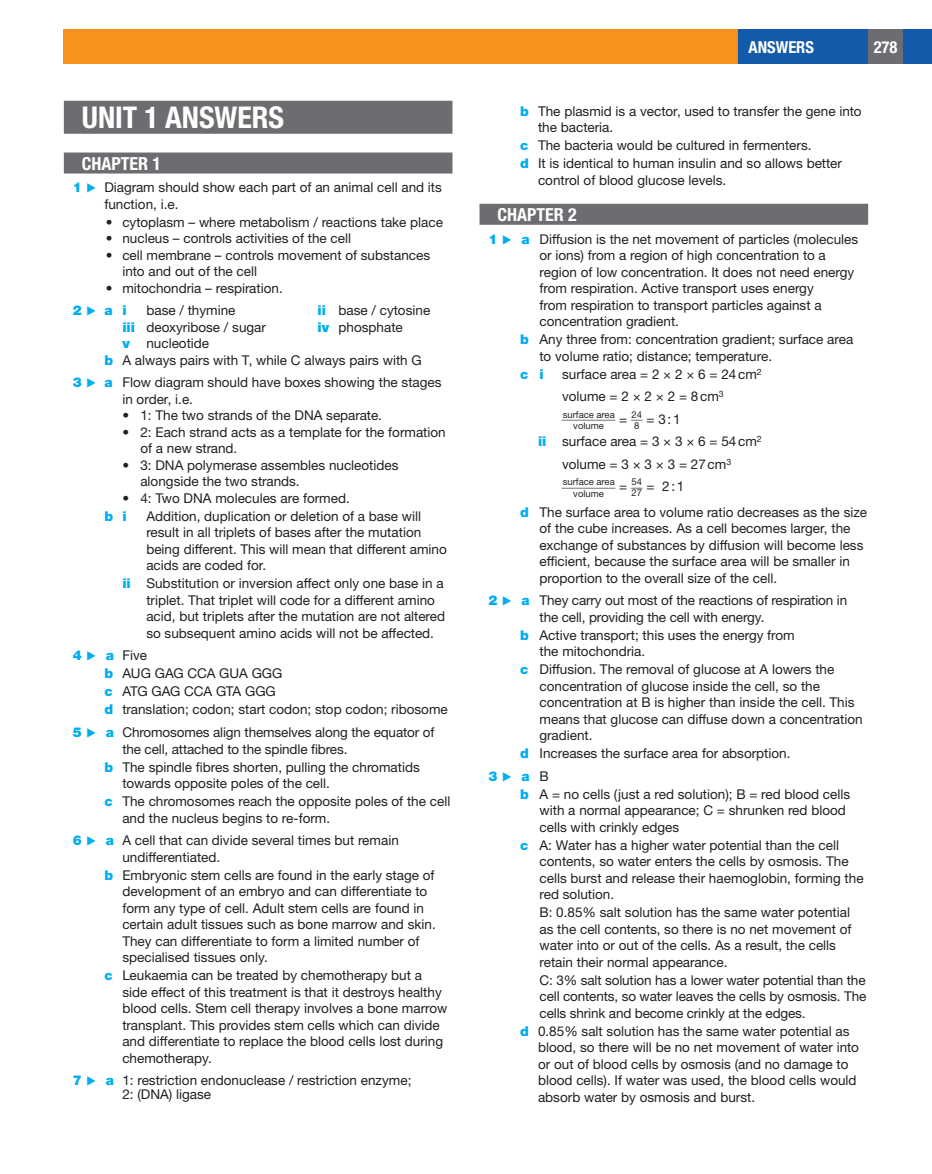
<style>
.page{position:relative;width:932px;height:1174px;background:#fff}
.page>*{position:absolute;margin:0;border:0;box-sizing:border-box;transform-origin:0 0}
.t1{font:700 condensed 30px "Helvetica Neue LTW1 G";color:#fff}
.t2{font:700 condensed 18px "Helvetica Neue LTW1 G";color:#fff}
.t3{font:700 condensed 16.5px "Helvetica Neue LTW1 G";color:#fff}
.t4{font:13.5px/16.5px "Helvetica Neue LTW1 G";color:#231f20}
.t5{font:900 13.5px "Helvetica Neue LT Pro";color:#00aeef}
.t6{font:11.55px "Helvetica Neue LTW1 G";color:#231f20;scale:1.16 1}
.t7{font:9.45px/11.2px "Helvetica Neue LTW1 G";color:#231f20}
.s1{font-family:"Helvetica Neue LT Pro";font-weight:900;color:#00aeef}
.s2{color:#00aeef}
.s3{font-family:"Helvetica Neue LTW1 G";font-weight:400;color:#231f20}
</style>
<div class="page">
<div style="left:64px;top:30px;width:673px;height:34px;background:#f7931d"></div>
<div style="left:737px;top:30px;width:194px;height:34px;background:#135aaa"></div>
<div style="left:868px;top:30px;width:34px;height:34px;background:#6c6d70"></div>
<div style="left:64px;top:101px;width:388px;height:33px;background:#6c6d70"></div>
<div style="left:64px;top:152px;width:388px;height:21px;background:#6c6d70"></div>
<div style="left:479px;top:204px;width:388px;height:21px;background:#6c6d70"></div>
<h1 class="t1" style="left:82px;top:99px;width:204px">UNIT 1 ANSWERS</h1>
<h2 class="t2" style="left:82px;top:153px;width:81px">CHAPTER 1</h2>
<p class="t4" style="left:104px;top:179px;width:339px;text-indent:-31px"><span class="s1">1</span> <span class="s2">▶</span> Diagram should show each part of an animal cell and its function, i.e.</p>
<p class="t4" style="left:106px;top:214px;width:338px">• cytoplasm – where metabolism / reactions take place</p>
<p class="t4" style="left:106px;top:230px;width:247px">• nucleus – controls activities of the cell</p>
<p class="t4" style="left:122px;top:247px;width:309px;text-indent:-16px">• cell membrane – controls movement of substances into and out of the cell</p>
<p class="t4" style="left:106px;top:280px;width:178px">• mitochondria – respiration.</p>
<p class="t5" style="left:73px;top:302px;width:55px">2▶ai</p>
<p class="t4" style="left:146px;top:302px;width:91px">base / thymine</p>
<p class="t4" style="left:317px;top:302px;width:114px"><span class="s1">ii</span> base / cytosine</p>
<p class="t4" style="left:122px;top:319px;width:145px"><span class="s1">iii</span> deoxyribose / sugar</p>
<p class="t4" style="left:317px;top:319px;width:87px"><span class="s1">iv</span> phosphate</p>
<p class="t4" style="left:104px;top:335px;width:319px;text-indent:18px"><span class="s1">v</span> nucleotide<br><span class="s1">b</span> A always pairs with T, while C always pairs with G</p>
<p class="t4" style="left:122px;top:374px;width:320px;text-indent:-49px"><span class="s1">3</span> <span class="s2">▶</span> <span class="s1">a</span> Flow diagram should have boxes showing the stages in order, i.e.</p>
<p class="t4" style="left:122px;top:407px;width:261px">• 1: The two strands of the DNA separate.</p>
<p class="t4" style="left:140px;top:424px;width:307px;text-indent:-18px">• 2: Each strand acts as a template for the formation of a new strand.</p>
<p class="t4" style="left:140px;top:457px;width:259px;text-indent:-18px">• 3: DNA polymerase assembles nucleotides alongside the two strands.</p>
<p class="t4" style="left:122px;top:490px;width:229px">• 4: Two DNA molecules are formed.</p>
<p class="t5" style="left:104px;top:508px;width:24px">b i</p>
<p class="t4" style="left:146px;top:508px;width:302px">Addition, duplication or deletion of a base will result in all triplets of bases after the mutation being different. This will mean that different amino acids are coded for.</p>
<p class="t4" style="left:146px;top:575px;width:300px;text-indent:-24px"><span class="s1">ii</span> Substitution or inversion affect only one base in a triplet. That triplet will code for a different amino acid, but triplets after the mutation are not altered so subsequent amino acids will not be affected.</p>
<p class="t4" style="left:104px;top:646px;width:345px;line-height:18px;text-indent:-31px"><span class="s1">4</span> <span class="s2">▶</span> <span class="s1">a</span> Five<br><span class="s1">b</span> AUG GAG CCA GUA GGG<br><span class="s1">c</span> ATG GAG CCA GTA GGG<br><span class="s1">d</span> translation; codon; start codon; stop codon; ribosome</p>
<p class="t4" style="left:122px;top:724px;width:313px;text-indent:-49px"><span class="s1">5</span> <span class="s2">▶</span> <span class="s1">a</span> Chromosomes align themselves along the equator of the cell, attached to the spindle fibres.</p>
<p class="t4" style="left:122px;top:758px;width:299px;text-indent:-18px"><span class="s1">b</span> The spindle fibres shorten, pulling the chromatids towards opposite poles of the cell.</p>
<p class="t4" style="left:122px;top:793px;width:329px;text-indent:-18px"><span class="s1">c</span> The chromosomes reach the opposite poles of the cell and the nucleus begins to re-form.</p>
<p class="t4" style="left:122px;top:832px;width:278px;text-indent:-49px"><span class="s1">6</span> <span class="s2">▶</span> <span class="s1">a</span> A cell that can divide several times but remain undifferentiated.</p>
<p class="t4" style="left:122px;top:866px;width:315px;text-indent:-18px"><span class="s1">b</span> Embryonic stem cells are found in the early stage of development of an embryo and can differentiate to form any type of cell. Adult stem cells are found in certain adult tissues such as bone marrow and skin.<br>They can differentiate to form a limited number of specialised tissues only.</p>
<p class="t4" style="left:122px;top:967px;width:326px;text-indent:-18px"><span class="s1">c</span> Leukaemia can be treated by chemotherapy but a side effect of this treatment is that it destroys healthy blood cells. Stem cell therapy involves a bone marrow transplant. This provides stem cells which can divide and differentiate to replace the blood cells lost during chemotherapy.</p>
<p class="t4" style="left:122px;top:1073px;width:290px;line-height:14.2px;text-indent:-49px"><span class="s1">7</span> <span class="s2">▶</span> <span class="s1">a</span> 1: restriction endonuclease / restriction enzyme;<br>2: (DNA) ligase</p>
<p class="t3" style="left:748px;top:37px;width:67px">ANSWERS</p>
<p class="t3" style="left:873px;top:37px;width:25px">278</p>
<p class="t4" style="left:538px;top:103px;width:325px;text-indent:-18px"><span class="s1">b</span> The plasmid is a vector, used to transfer the gene into the bacteria.</p>
<p class="t4" style="left:520px;top:137px;width:323px;line-height:18px"><span class="s1">c</span> The bacteria would be cultured in fermenters.<br><span class="s1">d</span> It is identical to human insulin and so allows better</p>
<p class="t4" style="left:538px;top:172px;width:190px">control of blood glucose levels.</p>
<h2 class="t2" style="left:497px;top:204px;width:81px">CHAPTER 2</h2>
<p class="t4" style="left:539px;top:230px;width:320px;text-indent:-51px"><span class="s1">1</span> <span class="s2">▶</span> <span class="s1">a</span> Diffusion is the net movement of particles (molecules or ions) from a region of high concentration to a region of low concentration. It does not need energy from respiration. Active transport uses energy<br>from respiration to transport particles against a concentration gradient.</p>
<p class="t4" style="left:539px;top:331px;width:315px;text-indent:-19px"><span class="s1">b</span> Any three from: concentration gradient; surface area to volume ratio; distance; temperature.</p>
<p class="t5" style="left:520px;top:365px;width:25px">c i</p>
<p class="t4" style="left:562px;top:362px;width:201px;line-height:22.5px">surface area = 2 × 2 × 6 = 24cm<sup>2 </sup>volume = 2 × 2 × 2 = 8cm<sup>3</sup></p>
<p class="t6" style="left:561px;top:408px;width:48px">________</p>
<p class="t7" style="left:573px;top:409px;width:71px;text-indent:-11px">surface area volume <sup>=</sup> <sup>__</sup>24</p>
<p class="t4" style="left:634px;top:410px;width:48px"><sub>8</sub> = 3:1</p>
<p class="t4" style="left:538px;top:433px;width:225px"><span class="s1">ii</span> surface area = 3 × 3 × 6 = 54cm<sup>2</sup></p>
<p class="t4" style="left:562px;top:455px;width:171px">volume = 3 × 3 × 3 = 27cm<sup>3</sup></p>
<p class="t6" style="left:561px;top:475px;width:48px">________</p>
<p class="t7" style="left:573px;top:476px;width:71px;text-indent:-11px">surface area volume <sup>=</sup> <sup>__</sup>54</p>
<p class="t4" style="left:520px;top:473px;width:348px;line-height:25.5px;text-indent:111px"><sub>27</sub> = 2:1<br><span class="s1">d</span> The surface area to volume ratio decreases as the size</p>
<p class="t4" style="left:539px;top:520px;width:325px">of the cube increases. As a cell becomes larger, the exchange of substances by diffusion will become less efficient, because the surface area will be smaller in proportion to the overall size of the cell.</p>
<p class="t4" style="left:539px;top:592px;width:309px;text-indent:-51px"><span class="s1">2</span> <span class="s2">▶</span> <span class="s1">a</span> They carry out most of the reactions of respiration in the cell, providing the cell with energy.</p>
<p class="t4" style="left:539px;top:626px;width:257px;text-indent:-19px"><span class="s1">b</span> Active transport; this uses the energy from the mitochondria.</p>
<p class="t4" style="left:539px;top:661px;width:324px;text-indent:-19px"><span class="s1">c</span> Diffusion. The removal of glucose at A lowers the concentration of glucose inside the cell, so the concentration at B is higher than inside the cell. This means that glucose can diffuse down a concentration gradient.</p>
<p class="t4" style="left:520px;top:745px;width:272px"><span class="s1">d</span> Increases the surface area for absorption.</p>
<p class="t5" style="left:488px;top:767px;width:62px">3▶a<span class="s3">B</span></p>
<p class="t4" style="left:539px;top:785px;width:312px;text-indent:-19px"><span class="s1">b</span> A = no cells (just a red solution); B = red blood cells with a normal appearance; C = shrunken red blood cells with crinkly edges</p>
<p class="t4" style="left:539px;top:836px;width:325px;text-indent:-19px"><span class="s1">c</span> A: Water has a higher water potential than the cell contents, so water enters the cells by osmosis. The cells burst and release their haemoglobin, forming the red solution.</p>
<p class="t4" style="left:539px;top:904px;width:313px">B: 0.85% salt solution has the same water potential as the cell contents, so there is no net movement of water into or out of the cells. As a result, the cells retain their normal appearance.</p>
<p class="t4" style="left:539px;top:971px;width:328px;text-align:justify">C: 3% salt solution has a lower water potential than the cell contents, so water leaves the cells by osmosis. The cells shrink and become crinkly at the edges.</p>
<p class="t4" style="left:538px;top:1022px;width:322px;text-indent:-18px"><span class="s1">d</span> 0.85% salt solution has the same water potential as blood, so there will be no net movement of water into or out of blood cells by osmosis (and no damage to blood cells). If water was used, the blood cells would absorb water by osmosis and burst.</p>
</div>
